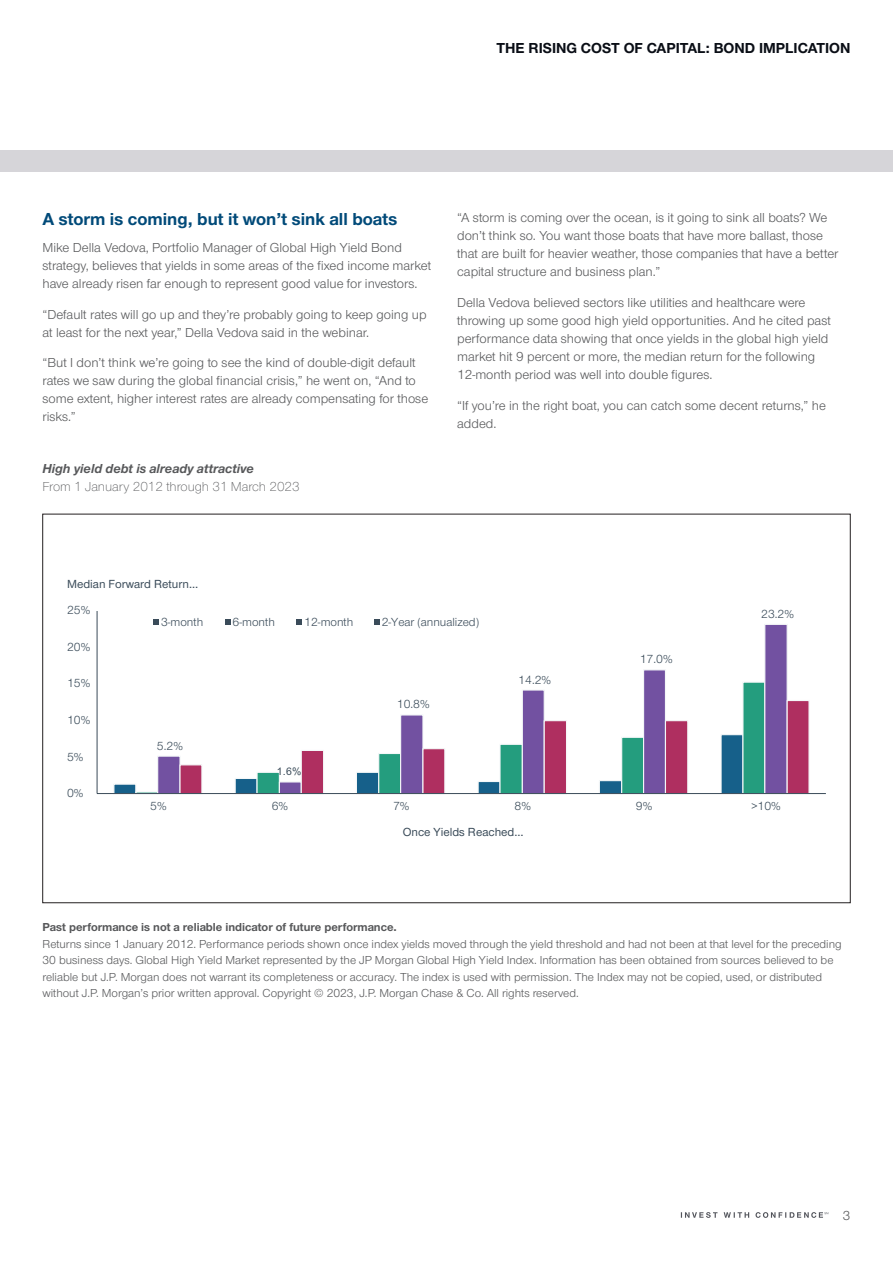
<style>
.page{position:relative;width:893px;height:1263px;background:#fff}
.page>*{position:absolute;margin:0;border:0;box-sizing:border-box;transform-origin:0 0}
.t1{font:700 18px "Nimbus Sans Novus";color:#004a79}
.t2{font:700 15px "Nimbus Sans Novus";color:#0a0e16}
.Body_text{font:13.5px/18px "Nimbus Sans Novus";color:#57585a}
.Body_text-2{font:300 13.5px/18px "Nimbus Sans Novus";color:#57585a}
.t3{font:12.15px "Nimbus Sans Novus";color:#3a4b59}
.t4{font:500 12.15px "Nimbus Sans Novus";color:#3a4b59}
.Body_text-3{font:12px/16.5px "Nimbus Sans Novus";color:#57585a}
.t5{font:10.5px "Arial";color:#3a4b59}
.s1{font-weight:700;font-style:italic}
.s2{font-weight:700}
</style>
<div class="page">
<svg style="left:681px;top:1212px;width:147px;height:6px"></svg>
<div style="left:0;top:150px;width:893px;height:21px;background:#d6d5d9"></div>
<svg style="left:113px;top:784px;width:22px;height:11px"></svg>
<svg style="left:157px;top:623px;width:631px;height:172px"></svg>
<svg style="left:179px;top:699px;width:631px;height:96px"></svg>
<hr style="left:97px;top:611px;width:1px;height:182px;background:#3a4b59">
<hr style="left:97px;top:793px;width:729px;height:1px;background:#3a4b59">
<svg style="left:153px;top:619px;width:6px;height:6px"></svg>
<svg style="left:225px;top:619px;width:5px;height:6px"></svg>
<svg style="left:296px;top:619px;width:6px;height:6px"></svg>
<svg style="left:374px;top:619px;width:6px;height:6px"></svg>
<p class="t2" style="left:496px;top:37px;width:355px">THE RISING COST OF CAPITAL: BOND IMPLICATION</p>
<h3 class="t1" style="left:43px;top:207px;width:356px">A storm is coming, but it won’t sink all boats</h3>
<p class="Body_text" style="left:43px;top:238px;width:390px">Mike Della Vedova, Portfolio Manager of Global High Yield Bond strategy, believes that yields in some areas of the fixed income market have already risen far enough to represent good value for investors.</p>
<p class="Body_text" style="left:43px;top:305px;width:386px">“Default rates will go up and they’re probably going to keep going up at least for the next year,” Della Vedova said in the webinar.</p>
<p class="Body_text" style="left:43px;top:353px;width:387px">“But I don’t think we’re going to see the kind of double-digit default rates we saw during the global financial crisis,” he went on, “And to some extent, higher interest rates are already compensating for those risks.”</p>
<p class="Body_text-2" style="left:43px;top:458px;width:259px"><span class="s1">High yield debt is already attractive<br></span>From 1 January 2012 through 31 March 2023</p>
<p class="Body_text" style="left:457px;top:208px;width:383px">“A storm is coming over the ocean, is it going to sink all boats? We don’t think so. You want those boats that have more ballast, those that are built for heavier weather, those companies that have a better capital structure and business plan.”</p>
<p class="Body_text" style="left:457px;top:293px;width:375px">Della Vedova believed sectors like utilities and healthcare were throwing up some good high yield opportunities. And he cited past performance data showing that once yields in the global high yield market hit 9 percent or more, the median return for the following 12-month period was well into double figures.</p>
<p class="Body_text" style="left:457px;top:396px;width:370px">“If you’re in the right boat, you can catch some decent returns,” he added.</p>
<p class="t4" style="left:67px;top:576px;width:133px">Median Forward Return…</p>
<p class="t3" style="left:67px;top:602px;width:25px">25%</p>
<p class="t3" style="left:67px;top:639px;width:25px">20%</p>
<p class="t3" style="left:67px;top:675px;width:25px">15%</p>
<p class="t3" style="left:67px;top:712px;width:25px">10%</p>
<p class="t3" style="left:67px;top:749px;width:18px">5%</p>
<p class="t3" style="left:67px;top:785px;width:18px">0%</p>
<p class="t3" style="left:161px;top:614px;width:44px">3-month</p>
<p class="t3" style="left:233px;top:614px;width:44px">6-month</p>
<p class="t3" style="left:304px;top:614px;width:51px">12-month</p>
<p class="t3" style="left:382px;top:614px;width:99px">2-Year (annualized)</p>
<p class="t3" style="left:157px;top:738px;width:28px">5.2%</p>
<p class="t5" style="left:277px;top:765px;width:26px">1.6%</p>
<p class="t3" style="left:397px;top:696px;width:34px">10.8%</p>
<p class="t3" style="left:518px;top:672px;width:34px">14.2%</p>
<p class="t3" style="left:640px;top:651px;width:34px">17.0%</p>
<p class="t3" style="left:761px;top:606px;width:34px">23.2%</p>
<p class="t3" style="left:150px;top:798px;width:18px">5%</p>
<p class="t3" style="left:272px;top:798px;width:18px">6%</p>
<p class="t3" style="left:393px;top:798px;width:18px">7%</p>
<p class="t3" style="left:515px;top:798px;width:18px">8%</p>
<p class="t3" style="left:636px;top:798px;width:18px">9%</p>
<p class="t3" style="left:751px;top:798px;width:31px">&gt;10%</p>
<p class="t4" style="left:403px;top:824px;width:122px">Once Yields Reached…</p>
<p class="Body_text-3" style="left:43px;top:918px;width:801px"><span class="s2">Past performance is not a reliable indicator of future performance.<br></span>Returns since 1 January 2012. Performance periods shown once index yields moved through the yield threshold and had not been at that level for the preceding 30 business days. Global High Yield Market represented by the JP Morgan Global High Yield Index. Information has been obtained from sources believed to be reliable but J.P. Morgan does not warrant its completeness or accuracy. The index is used with permission. The Index may not be copied, used, or distributed without J.P. Morgan’s prior written approval. Copyright © 2023, J.P. Morgan Chase &amp; Co. All rights reserved.</p>
<p class="Body_text" style="left:843px;top:1206px;width:9px">3</p>
</div>
